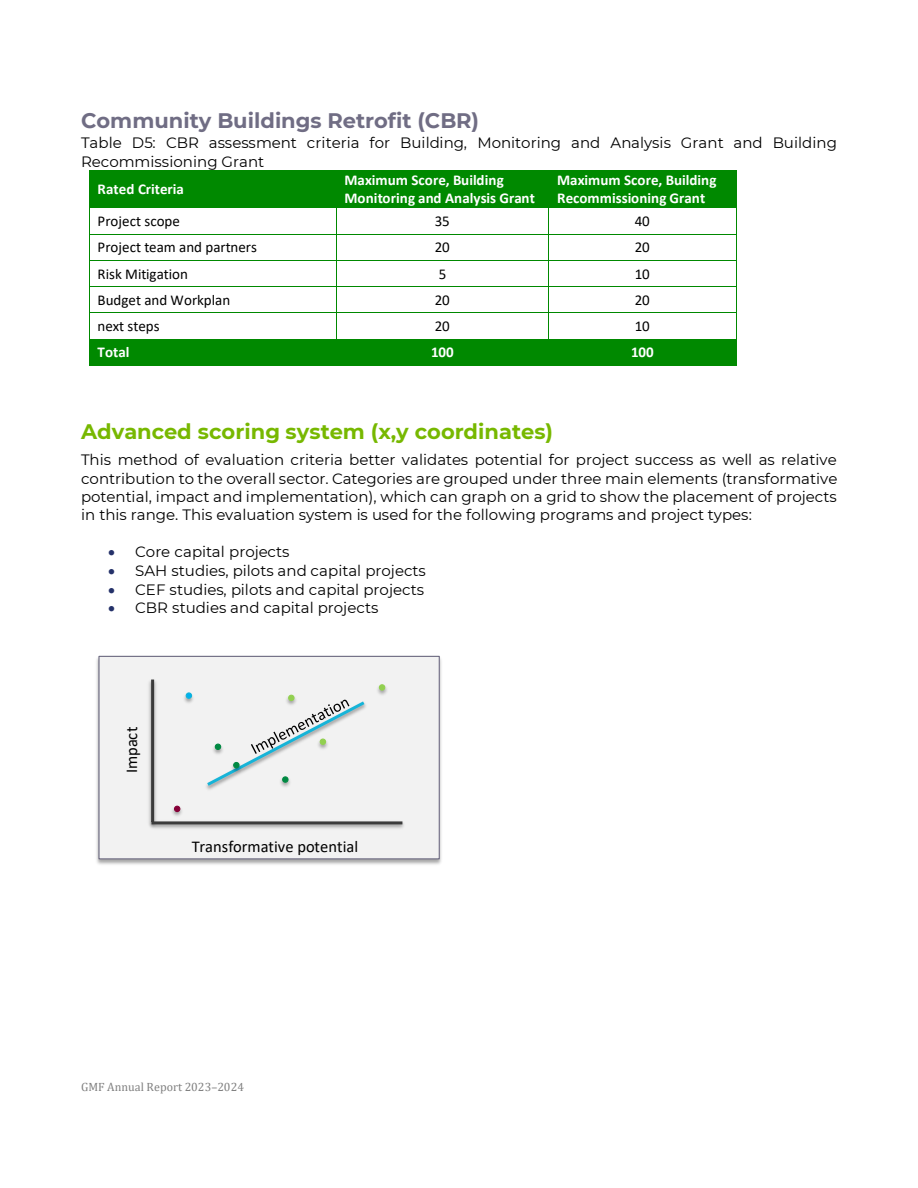
<style>
.page{position:relative;width:918px;height:1188px;background:#fff}
.page>*{position:absolute;margin:0;border:0;box-sizing:border-box;transform-origin:0 0}
.t1{font:700 21px "Montserrat";color:#77b800}
.t2{font:700 21px "Montserrat";color:#706d84}
.t3{font:16.5px "Calibri";color:#000}
.t4{font:15px/18.3px "Montserrat";color:#000}
.t5{font:700 15px/18px "Calibri";letter-spacing:.005em;color:#fff}
.t6{font:15px "Calibri";color:#000}
.t7{font:12px "Cambria";letter-spacing:.005em;color:#808080}
.s1{color:#243169}
</style>
<div class="page">
<div style="left:90px;top:171px;width:246px;height:36px;background:#008900"></div>
<div style="left:337px;top:171px;width:211px;height:36px;background:#008900"></div>
<div style="left:549px;top:171px;width:187px;height:36px;background:#008900"></div>
<hr style="left:90px;top:170px;width:246px;height:1px;background:#008900">
<hr style="left:337px;top:170px;width:211px;height:1px;background:#008900">
<hr style="left:549px;top:170px;width:187px;height:1px;background:#008900">
<hr style="left:89px;top:171px;width:1px;height:36px;background:#008900">
<hr style="left:336px;top:171px;width:1px;height:36px;background:#008900">
<hr style="left:548px;top:171px;width:1px;height:36px;background:#008900">
<hr style="left:736px;top:171px;width:1px;height:36px;background:#008900">
<hr style="left:90px;top:207px;width:246px;height:1px;background:#008900">
<hr style="left:337px;top:207px;width:211px;height:1px;background:#008900">
<hr style="left:549px;top:207px;width:187px;height:1px;background:#008900">
<hr style="left:90px;top:234px;width:246px;height:1px;background:#008900">
<hr style="left:337px;top:234px;width:211px;height:1px;background:#008900">
<hr style="left:549px;top:234px;width:187px;height:1px;background:#008900">
<hr style="left:90px;top:260px;width:246px;height:1px;background:#008900">
<hr style="left:337px;top:260px;width:211px;height:1px;background:#008900">
<hr style="left:549px;top:260px;width:187px;height:1px;background:#008900">
<hr style="left:90px;top:286px;width:246px;height:1px;background:#008900">
<hr style="left:337px;top:286px;width:211px;height:1px;background:#008900">
<hr style="left:549px;top:286px;width:187px;height:1px;background:#008900">
<hr style="left:90px;top:312px;width:246px;height:1px;background:#008900">
<hr style="left:337px;top:312px;width:211px;height:1px;background:#008900">
<hr style="left:549px;top:312px;width:187px;height:1px;background:#008900">
<div style="left:90px;top:339px;width:246px;height:26px;background:#008900"></div>
<div style="left:337px;top:339px;width:211px;height:26px;background:#008900"></div>
<div style="left:549px;top:339px;width:187px;height:26px;background:#008900"></div>
<svg style="left:89px;top:207px;width:1px;height:159px"></svg>
<hr style="left:90px;top:365px;width:246px;height:1px;background:#008900">
<svg style="left:336px;top:207px;width:1px;height:159px"></svg>
<hr style="left:337px;top:365px;width:211px;height:1px;background:#008900">
<svg style="left:548px;top:207px;width:1px;height:159px"></svg>
<hr style="left:549px;top:365px;width:187px;height:1px;background:#008900">
<svg style="left:736px;top:207px;width:1px;height:159px"></svg>
<img style="left:96px;top:655px;width:346px;height:210px">
<div style="left:99px;top:656px;width:340px;height:203px;background:#f2f2f2"></div>
<div style="left:98px;top:656px;width:342px;height:203px;border:1px solid #6d6a81"></div>
<img style="left:149px;top:679px;width:7px;height:140px">
<hr style="left:151px;top:680px;width:3px;height:142px;background:#3b3b3b">
<img style="left:149px;top:819px;width:255px;height:10px">
<hr style="left:152px;top:821px;width:250px;height:3px;background:#3b3b3b">
<img style="left:377px;top:686px;width:10px;height:9px">
<div style="left:379px;top:684px;width:6px;height:7px;border:1px solid #92d050;border-radius:50%"></div>
<img style="left:169px;top:805px;width:16px;height:15px">
<svg style="left:174px;top:806px;width:6px;height:6px"></svg>
<img style="left:184px;top:694px;width:9px;height:9px">
<div style="left:186px;top:692px;width:6px;height:7px;border:1px solid #10b3d8;border-radius:50%"></div>
<svg style="left:206px;top:695px;width:160px;height:94px"></svg>
<h4 class="t2" style="left:81px;top:108px;width:400px">Community Buildings Retrofit (CBR)</h4>
<p class="t4" style="left:81px;top:134px;width:757px">Table D5: CBR assessment criteria for Building, Monitoring and Analysis Grant and Building<br>Recommissioning Grant</p>
<p class="t5" style="left:98px;top:180px;width:88px">Rated Criteria</p>
<p class="t5" style="left:344px;top:171px;width:192px">Maximum Score, Building<br>Monitoring and Analysis Grant</p>
<p class="t5" style="left:557px;top:171px;width:161px">Maximum Score, Building<br>Recommissioning Grant</p>
<p class="t6" style="left:98px;top:212px;width:84px">Project scope</p>
<p class="t6" style="left:435px;top:212px;width:17px">35</p>
<p class="t6" style="left:635px;top:212px;width:17px">40</p>
<p class="t6" style="left:98px;top:238px;width:161px">Project team and partners</p>
<p class="t6" style="left:435px;top:238px;width:17px">20</p>
<p class="t6" style="left:635px;top:238px;width:17px">20</p>
<p class="t6" style="left:98px;top:264px;width:92px">Risk Mitigation</p>
<p class="t6" style="left:439px;top:264px;width:9px">5</p>
<p class="t6" style="left:635px;top:264px;width:17px">10</p>
<p class="t6" style="left:98px;top:291px;width:134px">Budget and Workplan</p>
<p class="t6" style="left:435px;top:291px;width:17px">20</p>
<p class="t6" style="left:635px;top:291px;width:17px">20</p>
<p class="t6" style="left:98px;top:317px;width:64px">next steps</p>
<p class="t6" style="left:435px;top:317px;width:17px">20</p>
<p class="t6" style="left:635px;top:317px;width:17px">10</p>
<p class="t5" style="left:98px;top:343px;width:34px">Total</p>
<p class="t5" style="left:431px;top:343px;width:24px">100</p>
<p class="t5" style="left:631px;top:343px;width:24px">100</p>
<h5 class="t1" style="left:81px;top:419px;width:474px">Advanced scoring system (x,y coordinates)</h5>
<p class="t4" style="left:81px;top:451px;width:758px;text-align:justify">This method of evaluation criteria better validates potential for project success as well as relative contribution to the overall sector. Categories are grouped under three main elements (transformative potential, impact and implementation), which can graph on a grid to show the placement of projects in this range. This evaluation system is used for the following programs and project types:</p>
<p class="t4" style="left:108px;top:543px;width:183px"><span class="s1">•</span> Core capital projects</p>
<p class="t4" style="left:108px;top:561px;width:319px"><span class="s1">•</span> SAH studies, pilots and capital projects</p>
<p class="t4" style="left:108px;top:580px;width:318px"><span class="s1">•</span> CEF studies, pilots and capital projects</p>
<p class="t4" style="left:108px;top:599px;width:272px"><span class="s1">•</span> CBR studies and capital projects</p>
<p class="t3" style="left:121px;top:773px;width:48px;rotate:-90deg">Impact</p>
<p class="t3" style="left:192px;top:837px;width:168px">Transformative potential</p>
<p class="t7" style="left:81px;top:1080px;width:165px">GMF Annual Report 2023–2024</p>
</div>
